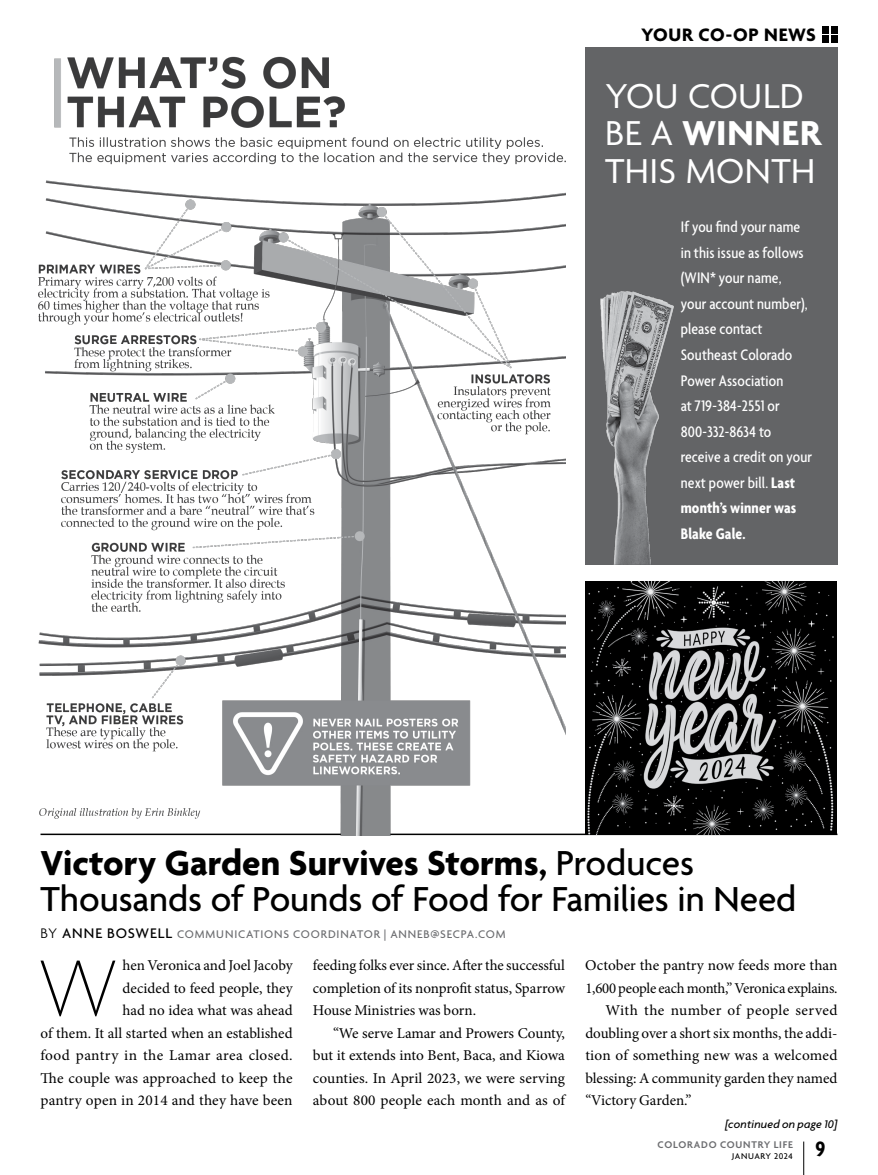
<style>
.page{position:relative;width:878px;height:1175px;background:#fff}
.page>*{position:absolute;margin:0;border:0;box-sizing:border-box;transform-origin:0 0}
.t1{font:100 85.5px "Agenda";color:#000}
.t2{font:500 37.5px/36px "Agenda";color:#000}
.t3{font:37.35px/37.5px "Agenda";letter-spacing:.01em;color:#fff}
.t4{font:700 condensed 22.5px "Agenda";color:#000}
.t5{font:700 19.5px "Agenda";letter-spacing:.03em;color:#000}
.t6{font:500 condensed 16.5px/25.5px "Agenda";letter-spacing:.01em;color:#fff}
.t7{font:15px/22.5px "Minion Pro";color:#000;text-align:justify}
.t8{font:15px "Minion Pro";letter-spacing:.025em;color:#000}
.t9{font:500 12px "Agenda";letter-spacing:.065em;color:#6d6e71}
.t10{font:italic 500 12px "Agenda";letter-spacing:.015em;color:#000}
.t11{font:600 10.5px "Agenda";letter-spacing:.07em;color:#6d6e71}
.t12{font:500 9px "Agenda";letter-spacing:.055em;color:#000}
.s1{font-weight:700}
.s2{font-weight:300;font-size:15px;color:#000}
.s3{font-size:15px;color:#000}
</style>
<div class="page">
<hr style="left:40px;top:833px;width:797px;height:2px;background:#000">
<img style="left:39px;top:56px;width:526px;height:779px">
<img style="left:585px;top:581px;width:251px;height:253px">
<div style="left:585px;top:47px;width:252px;height:518px;background:#636466"></div>
<img style="left:600px;top:291px;width:74px;height:274px">
<hr style="left:803px;top:1141px;width:1px;height:33px;background:#000">
<div style="left:830px;top:36px;width:7px;height:7px;background:#000"></div>
<div style="left:830px;top:26px;width:7px;height:7px;background:#000"></div>
<div style="left:821px;top:36px;width:7px;height:7px;background:#000"></div>
<div style="left:821px;top:26px;width:7px;height:7px;background:#000"></div>
<h3 class="t5" style="left:641px;top:24px;width:176px">YOUR CO-OP NEWS</h3>
<h3 class="t3" style="left:605px;top:79px;width:217px">YOU COULD<br>BE A <span class="s1">WINNER<br></span>THIS MONTH</h3>
<p class="t6" style="left:680px;top:215px;width:133px">If you find your name in this issue as follows (WIN* your name,<br>your account number), please contact<br>Southeast Colorado<br>Power Association<br>at 719-384-2551 or<br>800-332-8634 to receive a credit on your next power bill. <span class="s1">Last month’s winner was<br>Blake Gale.</span></p>
<h2 class="t2" style="left:40px;top:847px;width:757px"><span class="s1">Victory Garden Survives Storms,</span> Produces<br>Thousands of Pounds of Food for Families in Need</h2>
<p class="t9" style="left:40px;top:927px;width:466px"><span class="s2">BY</span> <span class="s3">ANNE BOSWELL</span> COMMUNICATIONS COORDINATOR | ANNEB@SECPA.COM</p>
<p class="t7" style="left:40px;top:954px;width:254px;text-align:right">hen Veronica and Joel Jacoby<br>decided to feed people, they<br>had no idea what was ahead<br>of them. It all started when an established food pantry in the Lamar area closed.<br>The couple was approached to keep the pantry open in 2014 and they have been</p>
<p class="t7" style="left:313px;top:954px;width:253px">feeding folks ever since. After the successful completion of its nonprofit status, Sparrow House Ministries was born.</p>
<h1 class="t1" style="left:38px;top:941px;width:82px">W</h1>
<p class="t7" style="left:313px;top:1021px;width:254px;text-indent:20px">“We serve Lamar and Prowers County, but it extends into Bent, Baca, and Kiowa counties. In April 2023, we were serving about 800 people each month and as of</p>
<p class="t7" style="left:585px;top:954px;width:253px">October the pantry now feeds more than</p>
<p class="t7" style="left:585px;top:976px;width:254px">1,600 people each month,” Veronica explains.</p>
<p class="t8" style="left:605px;top:1000px;width:233px">With the number of people served</p>
<p class="t7" style="left:585px;top:1021px;width:254px">doubling over a short six months, the addi-</p>
<p class="t7" style="left:585px;top:1044px;width:253px">tion of something new was a welcomed</p>
<p class="t7" style="left:585px;top:1066px;width:254px">blessing: A community garden they named</p>
<p class="t7" style="left:585px;top:1089px;width:108px">“Victory Garden.”</p>
<p class="t10" style="left:725px;top:1116px;width:114px">[continued on page 10]</p>
<h3 class="t4" style="left:815px;top:1136px;width:11px">9</h3>
<p class="t11" style="left:657px;top:1139px;width:137px">COLORADO COUNTRY LIFE</p>
<p class="t12" style="left:732px;top:1151px;width:62px">JANUARY 2024</p>
</div>
